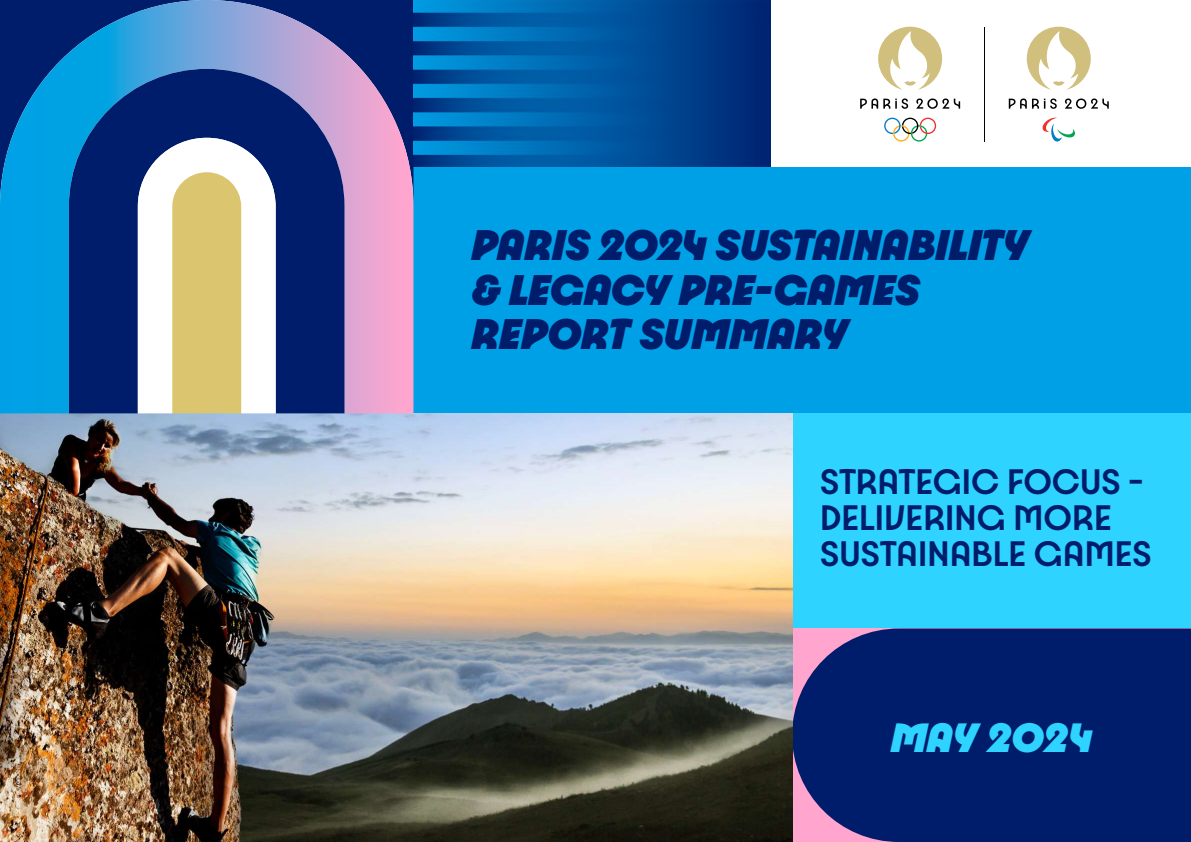
<style>
.page{position:relative;width:1191px;height:842px;background:#fff}
.page>*{position:absolute;margin:0;border:0;box-sizing:border-box;transform-origin:0 0}
.t1{font:italic 900 46px/44.7px "Paris 2024";letter-spacing:.005em;color:#001d6b}
.t2{font:italic 900 44px "Paris 2024";color:#2fd3ff}
.t3{font:600 38px/36px "Paris 2024";color:#001d6b}
.t4{font:7.3px "Source Sans Variable";color:#fff}
</style>
<div class="page">
<div style="left:413px;top:167px;width:778px;height:246px;background:#00a0e7"></div>
<svg style="left:1042px;top:117px;width:33px;height:25px"></svg>
<svg style="left:884px;top:118px;width:52px;height:24px"></svg>
<hr style="left:984px;top:27px;width:1px;height:115px;background:#000">
<svg style="left:1026px;top:27px;width:64px;height:63px"></svg>
<svg style="left:878px;top:27px;width:64px;height:63px"></svg>
<svg style="left:860px;top:98px;width:48px;height:11px"></svg>
<svg style="left:916px;top:98px;width:44px;height:11px"></svg>
<svg style="left:1008px;top:98px;width:18px;height:11px"></svg>
<svg style="left:1032px;top:98px;width:24px;height:11px"></svg>
<svg style="left:1065px;top:98px;width:43px;height:11px"></svg>
<div style="left:792px;top:413px;width:399px;height:215px;background:#2fd3ff"></div>
<svg style="left:792px;top:628px;width:399px;height:214px;background:#0e256e"></svg>
<img style="left:0;top:413px;width:792px;height:429px">
<svg style="left:0;top:0;width:413px;height:413px;background:#5a83bf"></svg>
<svg style="left:69px;top:69px;width:275px;height:344px;background:#0f307b"></svg>
<svg style="left:138px;top:138px;width:138px;height:275px"></svg>
<img style="left:413px;top:0;width:357px;height:167px">
<p class="t4" style="left:13px;top:823px;width:66px;rotate:-90deg">© iStock-guvendemir</p>
<p class="t1" style="left:471px;top:221px;width:558px">PARIS 2024 SUSTAINABILITY &amp; LEGACY PRE-GAMES<br>REPORT SUMMARY</p>
<p class="t3" style="left:820px;top:463px;width:333px">STRATEGIC FOCUS -<br>DELIVERING MORE<br>SUSTAINABLE GAMES</p>
<p class="t2" style="left:891px;top:708px;width:202px">MAY 2024</p>
</div>
